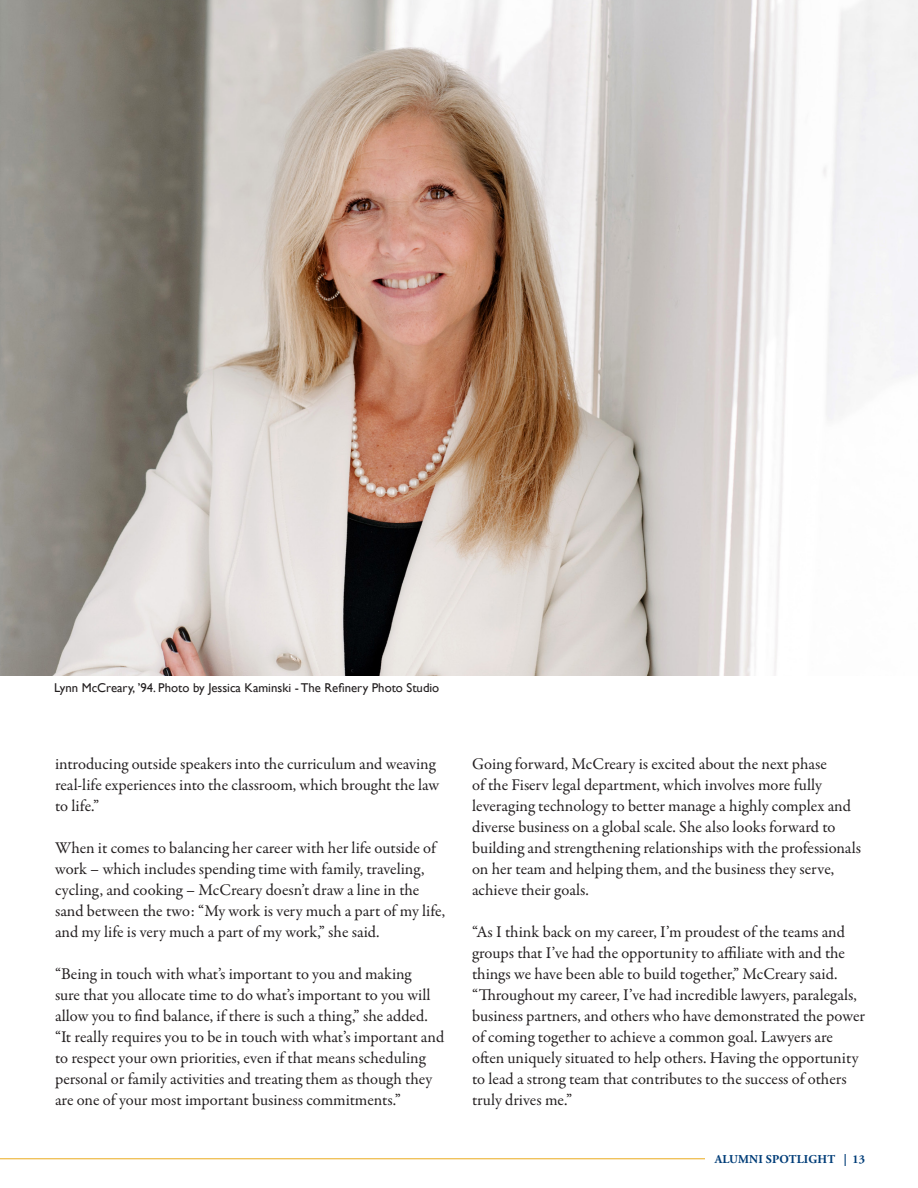
<style>
.page{position:relative;width:918px;height:1188px;background:#fff}
.page>*{position:absolute;margin:0;border:0;box-sizing:border-box;transform-origin:0 0}
.t1{font:16.5px/21px "Garamond Premr Pro";color:#231f20}
.t2{font:12.75px "Gill Sans";color:#231f20}
.t3{font:700 12px "Adobe Garamond Pro";letter-spacing:.015em;color:#003d78}
</style>
<div class="page">
<hr style="left:0;top:1158px;width:705px;height:1px;background:#ebaa1c">
<img style="left:0;top:0;width:918px;height:676px">
<p class="t2" style="left:54px;top:680px;width:387px">Lynn McCreary, ’94. Photo by Jessica Kaminski - The Refinery Photo Studio</p>
<p class="t1" style="left:55px;top:754px;width:386px">introducing outside speakers into the curriculum and weaving real-life experiences into the classroom, which brought the law to life.”</p>
<p class="t1" style="left:55px;top:838px;width:392px">When it comes to balancing her career with her life outside of work – which includes spending time with family, traveling, cycling, and cooking – McCreary doesn’t draw a line in the sand between the two: “My work is very much a part of my life, and my life is very much a part of my work,” she said.</p>
<p class="t1" style="left:55px;top:964px;width:391px">“Being in touch with what’s important to you and making<br>sure that you allocate time to do what’s important to you will allow you to find balance, if there is such a thing,” she added. “It really requires you to be in touch with what’s important and to respect your own priorities, even if that means scheduling personal or family activities and treating them as though they are one of your most important business commitments.”</p>
<p class="t1" style="left:472px;top:754px;width:390px">Going forward, McCreary is excited about the next phase<br>of the Fiserv legal department, which involves more fully leveraging technology to better manage a highly complex and diverse business on a global scale. She also looks forward to building and strengthening relationships with the professionals on her team and helping them, and the business they serve, achieve their goals.</p>
<p class="t1" style="left:472px;top:922px;width:395px">“As I think back on my career, I’m proudest of the teams and groups that I’ve had the opportunity to affiliate with and the things we have been able to build together,” McCreary said. “Throughout my career, I’ve had incredible lawyers, paralegals, business partners, and others who have demonstrated the power of coming together to achieve a common goal. Lawyers are often uniquely situated to help others. Having the opportunity to lead a strong team that contributes to the success of others truly drives me.”</p>
<p class="t3" style="left:715px;top:1152px;width:152px">ALUMNI SPOTLIGHT | 13</p>
</div>
